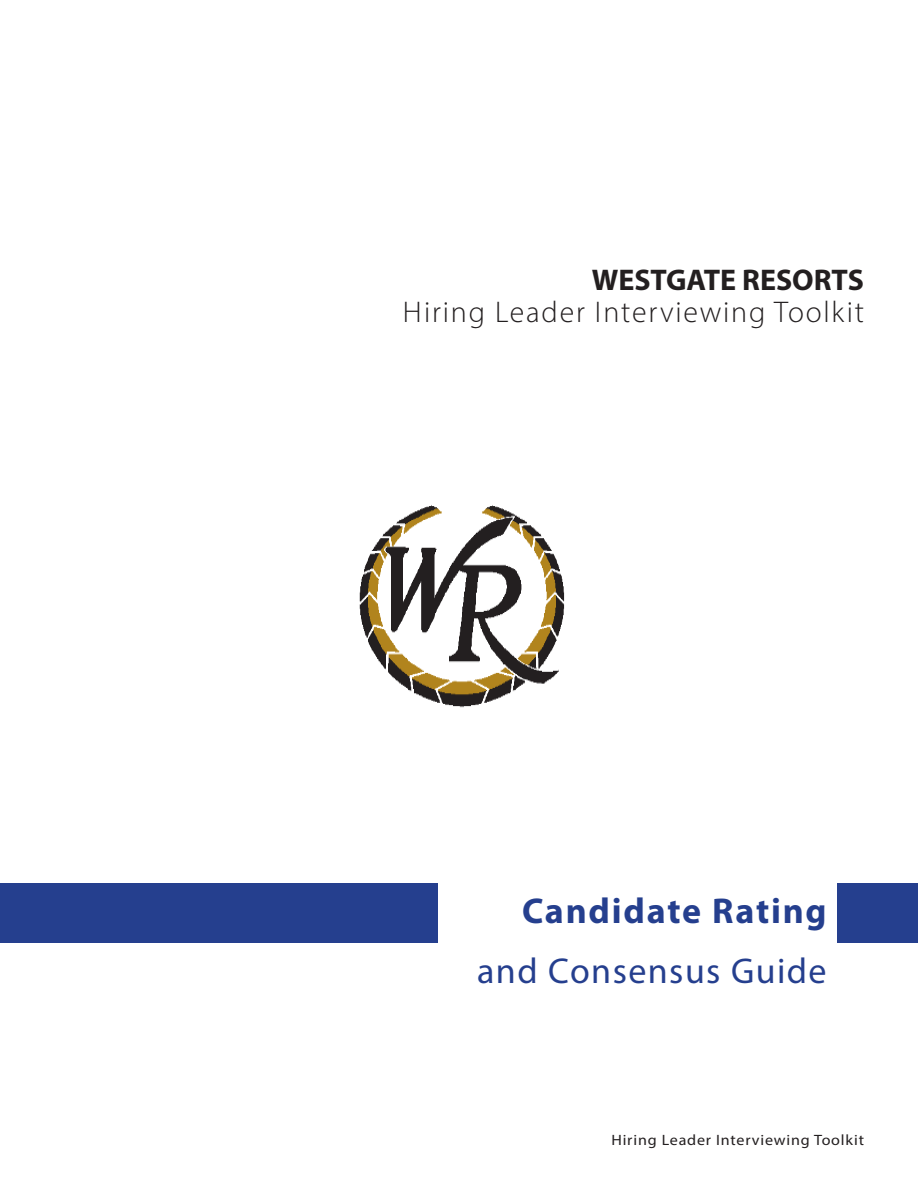
<style>
.page{position:relative;width:918px;height:1188px;background:#fff}
.page>*{position:absolute;margin:0;border:0;box-sizing:border-box;transform-origin:0 0}
.t1{font:36px "Myriad Pro";letter-spacing:.04em;color:#253f8e}
.t2{font:700 36px "Myriad Pro";letter-spacing:.05em;color:#253f8e}
.t3{font:30px "Myriad Variable Concept";letter-spacing:.06em;color:#231f20}
.t4{font:700 30px "Myriad Pro";color:#231f20}
.Main_Heading_-_TOC_Level_1__footer{font:15px "Myriad Pro";letter-spacing:.05em;color:#231f20;scale:1.07 1}
</style>
<div class="page">
<div style="left:0;top:884px;width:437px;height:59px;background:#253f8e"></div>
<div style="left:838px;top:884px;width:80px;height:59px;background:#253f8e"></div>
<img style="left:359px;top:505px;width:206px;height:203px">
<p class="t4" style="left:592px;top:261px;width:274px">WESTGATE RESORTS</p>
<p class="t3" style="left:403px;top:294px;width:463px">Hiring Leader Interviewing Toolkit</p>
<p class="t2" style="left:522px;top:888px;width:306px">Candidate Rating</p>
<p class="t1" style="left:477px;top:949px;width:351px">and Consensus Guide</p>
<p class="Main_Heading_-_TOC_Level_1__footer" style="left:611px;top:1131px;width:238px">Hiring Leader Interviewing Toolkit</p>
</div>
